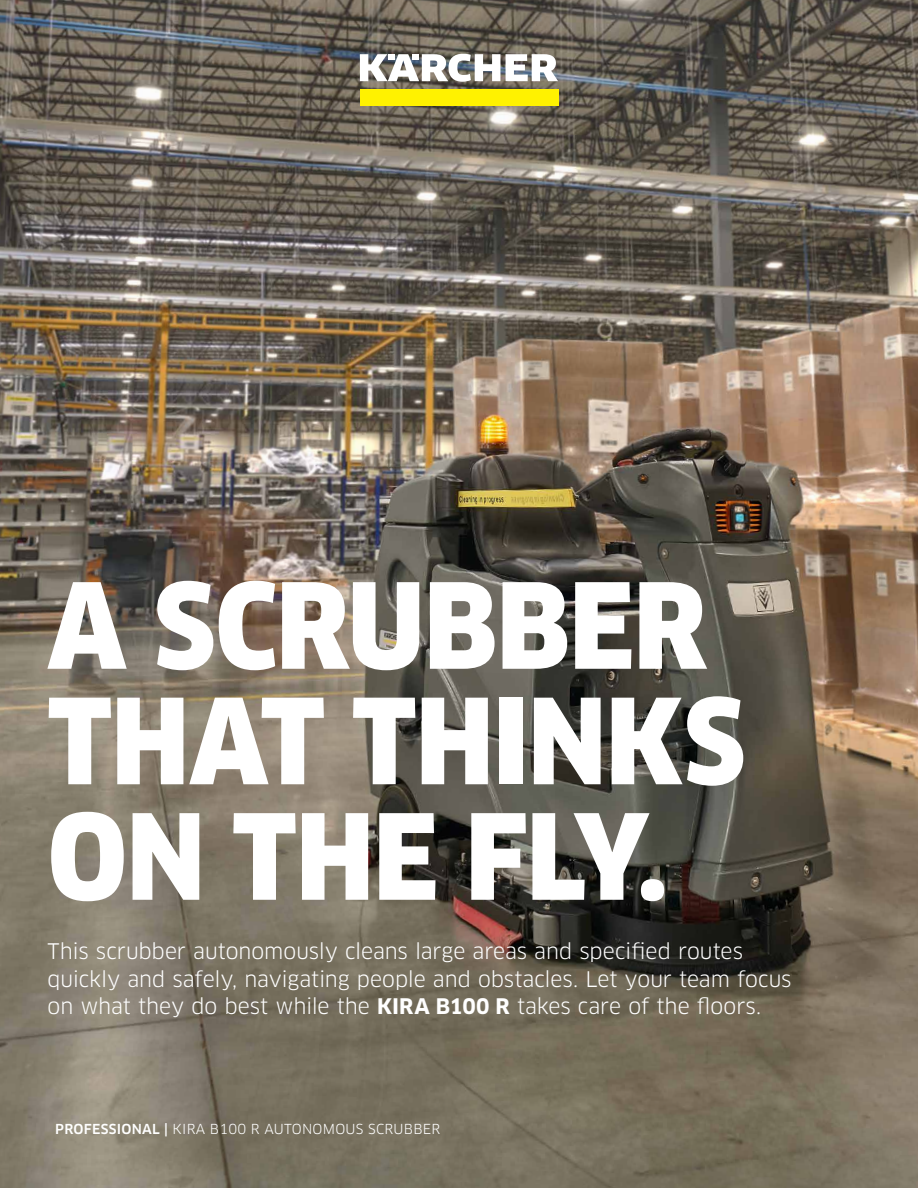
<style>
.page{position:relative;width:918px;height:1188px;background:#fff}
.page>*{position:absolute;margin:0;border:0;box-sizing:border-box;transform-origin:0 0}
.Level_5_Headline_min{font:900 115.5px/115.5px "Clan Pro Narr";letter-spacing:-.005em;color:#fff}
.Copy_Level_1-5_14pt{font:21px/27.3px "Clan Pro";letter-spacing:-.005em;color:#fff}
.Title_Business_unit{font:13.5px "Clan Pro";letter-spacing:.02em;color:#fff}
.s1{font-weight:700}
.s2{font-weight:500}
</style>
<div class="page">
<img style="left:0;top:0;width:918px;height:1188px">
<div style="left:360px;top:90px;width:198px;height:16px;background:#fff200"></div>
<svg style="left:506px;top:54px;width:52px;height:27px"></svg>
<svg style="left:360px;top:54px;width:140px;height:28px"></svg>
<h1 class="Level_5_Headline_min" style="left:48px;top:570px;width:699px">A SCRUBBER<br>THAT THINKS<br>ON THE FLY.</h1>
<p class="Copy_Level_1-5_14pt" style="left:48px;top:938px;width:745px">This scrubber autonomously cleans large areas and specified routes quickly and safely, navigating people and obstacles. Let your team focus on what they do best while the <span class="s1">KIRA B100 R</span> takes care of the floors.</p>
<p class="Title_Business_unit" style="left:55px;top:1121px;width:387px"><span class="s2">PROFESSIONAL |</span> KIRA B100 R AUTONOMOUS SCRUBBER</p>
</div>
